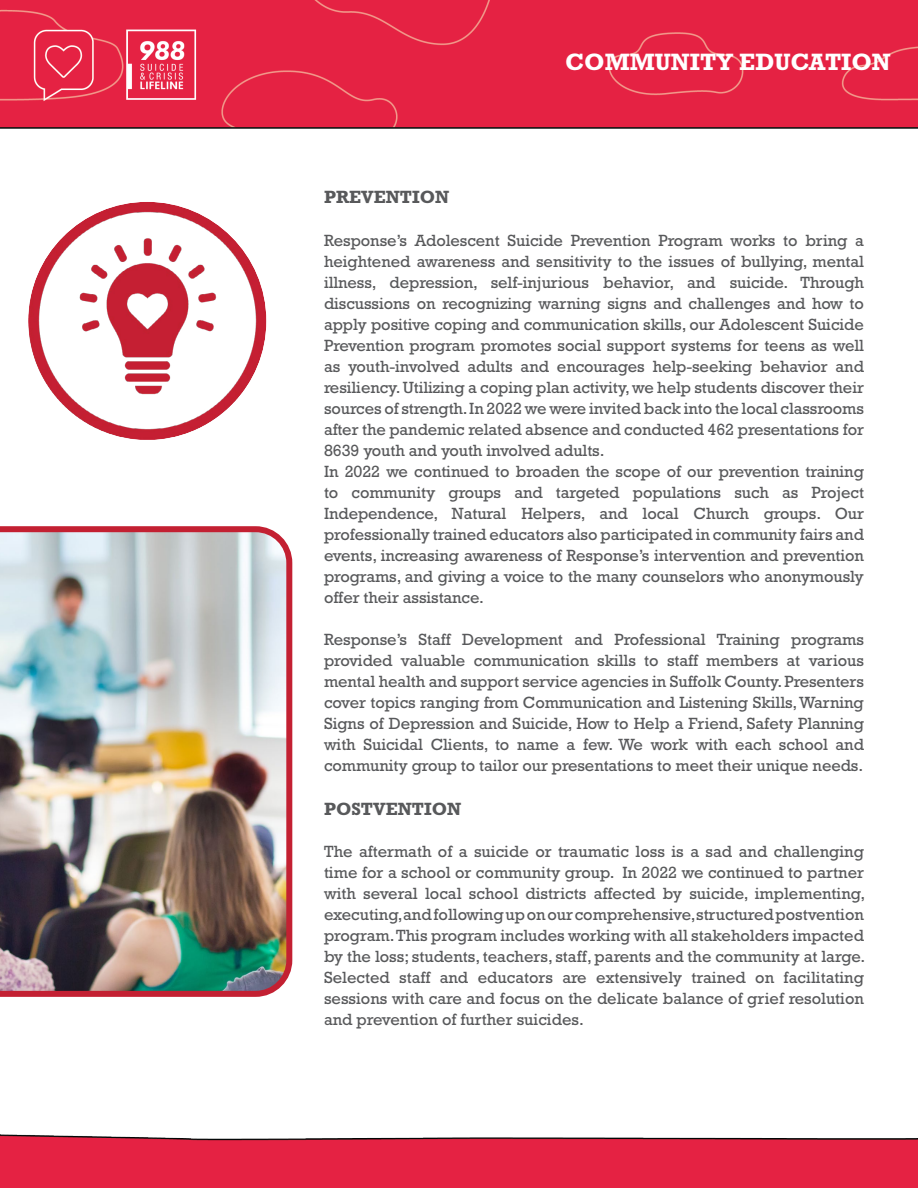
<style>
.page{position:relative;width:918px;height:1188px;background:#fff}
.page>*{position:absolute;margin:0;border:0;box-sizing:border-box;transform-origin:0 0}
.t1{font:700 24px "Rockwell Std";color:#fff}
.t2{font:700 18px "Rockwell Std";color:#58595b}
.t3{font:16.5px/21px "Rockwell Std";letter-spacing:-.005em;color:#58595b;text-align:justify}
</style>
<div class="page">
<div style="left:0;top:0;width:918px;height:129px;background:#e52243"></div>
<img style="left:0;top:526px;width:292px;height:471px">
<img style="left:28px;top:202px;width:238px;height:238px;border-radius:117px">
<div style="left:19px;top:193px;width:256px;height:256px;border:9px solid #fff;border-radius:50%"></div>
<img style="left:0;top:1134px;width:918px;height:54px">
<h1 class="t1" style="left:565px;top:48px;width:327px">COMMUNITY EDUCATION</h1>
<p class="t2" style="left:324px;top:186px;width:127px">PREVENTION</p>
<p class="t3" style="left:324px;top:230px;width:542px;text-align:left">Response’s Adolescent Suicide Prevention Program works to bring a heightened awareness and sensitivity to the issues of bullying, mental illness, depression, self-injurious behavior, and suicide. Through discussions on recognizing warning signs and challenges and how to apply positive coping and communication skills, our Adolescent Suicide Prevention program promotes social support systems for teens as well as youth-involved adults and encourages help-seeking behavior and resiliency. Utilizing a coping plan activity, we help students discover their sources of strength. In 2022 we were invited back into the local classrooms after the pandemic related absence and conducted 462 presentations for 8639 youth and youth involved adults.<br>In 2022 we continued to broaden the scope of our prevention training to community groups and targeted populations such as Project Independence, Natural Helpers, and local Church groups. Our professionally trained educators also participated in community fairs and events, increasing awareness of Response’s intervention and prevention programs, and giving a voice to the many counselors who anonymously offer their assistance.</p>
<p class="t3" style="left:324px;top:629px;width:542px">Response’s Staff Development and Professional Training programs provided valuable communication skills to staff members at various mental health and support service agencies in Suffolk County. Presenters cover topics ranging from Communication and Listening Skills, Warning Signs of Depression and Suicide, How to Help a Friend, Safety Planning with Suicidal Clients, to name a few. We work with each school and community group to tailor our presentations to meet their unique needs.</p>
<p class="t2" style="left:324px;top:798px;width:139px">POSTVENTION</p>
<p class="t3" style="left:324px;top:840px;width:543px">The aftermath of a suicide or traumatic loss is a sad and challenging time for a school or community group. In 2022 we continued to partner with several local school districts affected by suicide, implementing, executing, and following up on our comprehensive, structured postvention program. This program includes working with all stakeholders impacted by the loss; students, teachers, staff, parents and the community at large.<br>Selected staff and educators are extensively trained on facilitating sessions with care and focus on the delicate balance of grief resolution and prevention of further suicides.</p>
</div>
